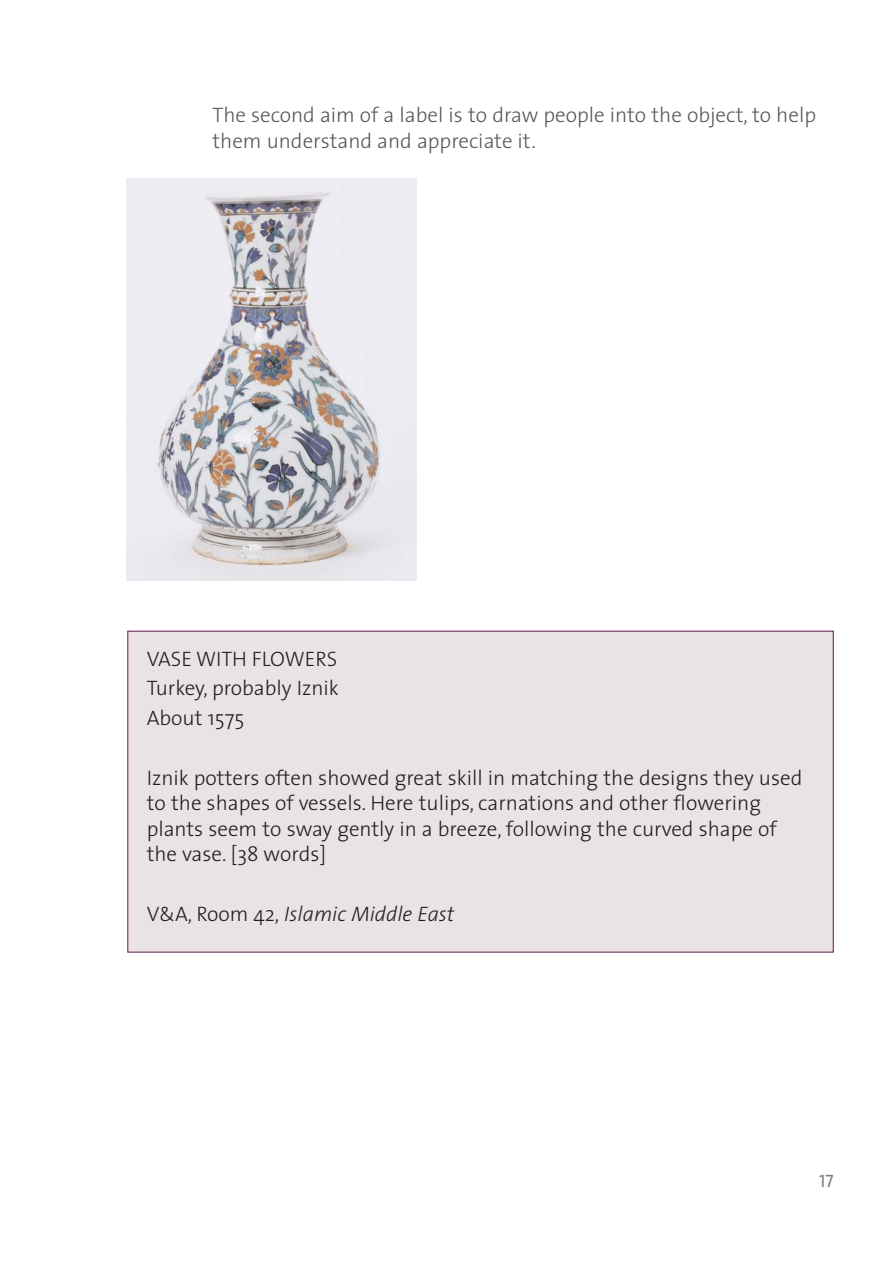
<style>
.page{position:relative;width:893px;height:1263px;background:#fff}
.page>*{position:absolute;margin:0;border:0;box-sizing:border-box;transform-origin:0 0}
.t1{font:300 21px/25.5px "VA The Sans";color:#231f20;text-align:justify}
.t2{font:300 21px/25.5px "VA The Sans";color:#58595b}
.t3{font:italic 300 21px "VA The Sans";color:#231f20}
.t4{font:18px "VA The Sans Caps";color:#808285}
.s1{font-style:normal}
</style>
<div class="page">
<img style="left:127px;top:178px;width:289px;height:402px">
<div style="left:128px;top:631px;width:705px;height:321px;background:#eae3e6"></div>
<p class="t2" style="left:212px;top:104px;width:605px">The second aim of a label is to draw people into the object, to help them understand and appreciate it.</p>
<p class="t1" style="left:147px;top:646px;width:194px;line-height:29.7px">VASE WITH FLOWERS Turkey, probably Iznik About 1575</p>
<p class="t1" style="left:147px;top:767px;width:657px;text-align:left">Iznik potters often showed great skill in matching the designs they used to the shapes of vessels. Here tulips, carnations and other flowering plants seem to sway gently in a breeze, following the curved shape of the vase. [38 words]</p>
<p class="t3" style="left:147px;top:905px;width:309px"><span class="s1">V&amp;A, Room 42,</span> Islamic Middle East</p>
<p class="t4" style="left:819px;top:1171px;width:16px">17</p>
</div>
